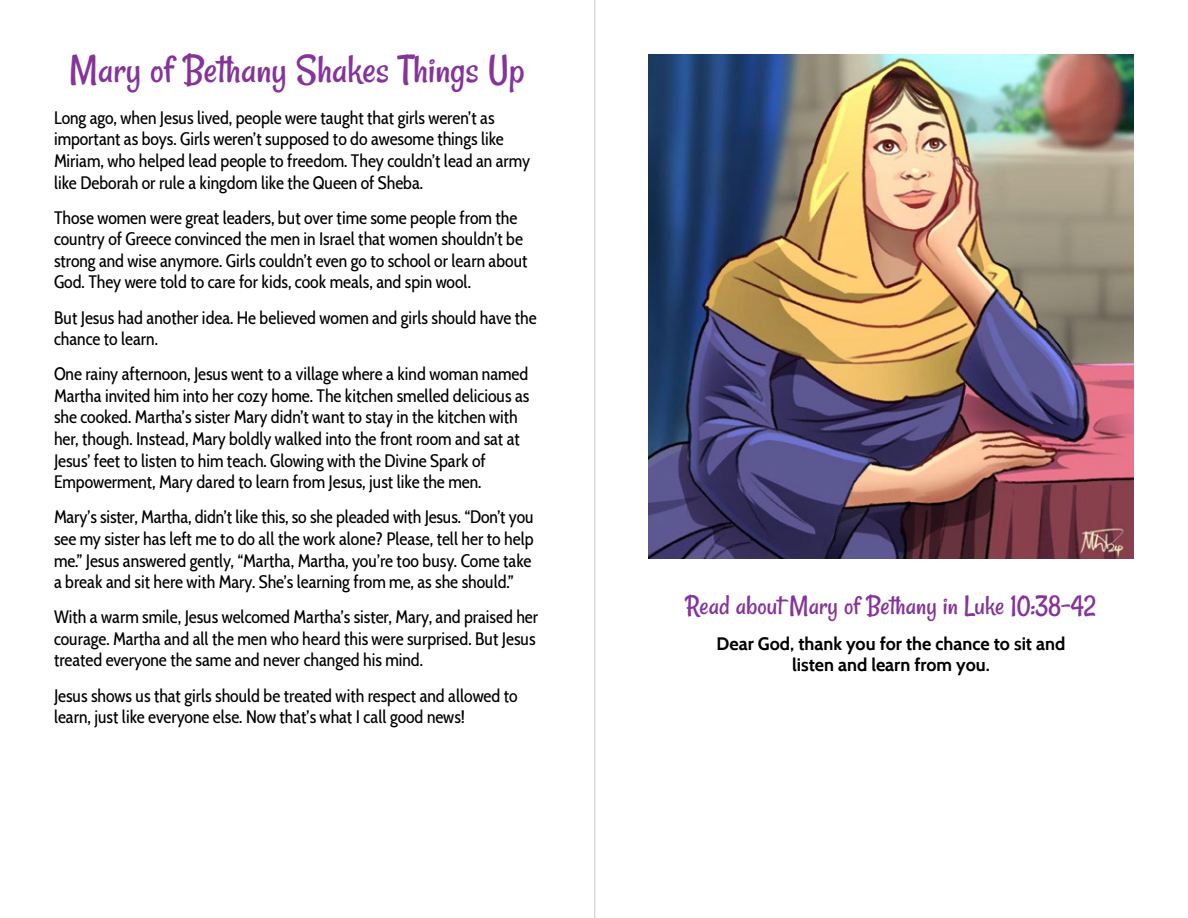
<style>
.page{position:relative;width:1188px;height:918px;background:#fff}
.page>*{position:absolute;margin:0;border:0;box-sizing:border-box;transform-origin:0 0}
.t1{font:42px "Rancho";color:#85349a}
.t2{font:28.5px "Rancho";color:#85349a}
.t3{font:18px/21.6px "Cabin Condensed";color:#000}
.t4{font:700 18px/21.6px "Cabin";color:#000;text-align:center}
</style>
<div class="page">
<hr style="left:594px;top:0;width:2px;height:918px;background:#dcddde">
<img style="left:648px;top:54px;width:486px;height:504px">
<h1 class="t1" style="left:69px;top:44px;width:457px">Mary of Bethany Shakes Things Up</h1>
<p class="t3" style="left:54px;top:105px;width:478px">Long ago, when Jesus lived, people were taught that girls weren’t as important as boys. Girls weren’t supposed to do awesome things like Miriam, who helped lead people to freedom. They couldn’t lead an army like Deborah or rule a kingdom like the Queen of Sheba.</p>
<p class="t3" style="left:54px;top:205px;width:475px">Those women were great leaders, but over time some people from the country of Greece convinced the men in Israel that women shouldn’t be strong and wise anymore. Girls couldn’t even go to school or learn about God. They were told to care for kids, cook meals, and spin wool.</p>
<p class="t3" style="left:54px;top:305px;width:484px">But Jesus had another idea. He believed women and girls should have the chance to learn.</p>
<p class="t3" style="left:54px;top:362px;width:477px">One rainy afternoon, Jesus went to a village where a kind woman named Martha invited him into her cozy home. The kitchen smelled delicious as she cooked. Martha’s sister Mary didn’t want to stay in the kitchen with her, though. Instead, Mary boldly walked into the front room and sat at Jesus’ feet to listen to him teach. Glowing with the Divine Spark of Empowerment, Mary dared to learn from Jesus, just like the men.</p>
<p class="t3" style="left:54px;top:505px;width:481px">Mary’s sister, Martha, didn’t like this, so she pleaded with Jesus. “Don’t you see my sister has left me to do all the work alone? Please, tell her to help me.” Jesus answered gently, “Martha, Martha, you’re too busy. Come take a break and sit here with Mary. She’s learning from me, as she should.”</p>
<p class="t3" style="left:54px;top:605px;width:486px">With a warm smile, Jesus welcomed Martha’s sister, Mary, and praised her courage. Martha and all the men who heard this were surprised. But Jesus treated everyone the same and never changed his mind.</p>
<p class="t3" style="left:54px;top:683px;width:465px">Jesus shows us that girls should be treated with respect and allowed to learn, just like everyone else. Now that’s what I call good news!</p>
<h2 class="t2" style="left:686px;top:589px;width:412px">Read about Mary of Bethany in Luke 10:38-42</h2>
<p class="t4" style="left:717px;top:632px;width:350px">Dear God, thank you for the chance to sit and listen and learn from you.</p>
</div>
